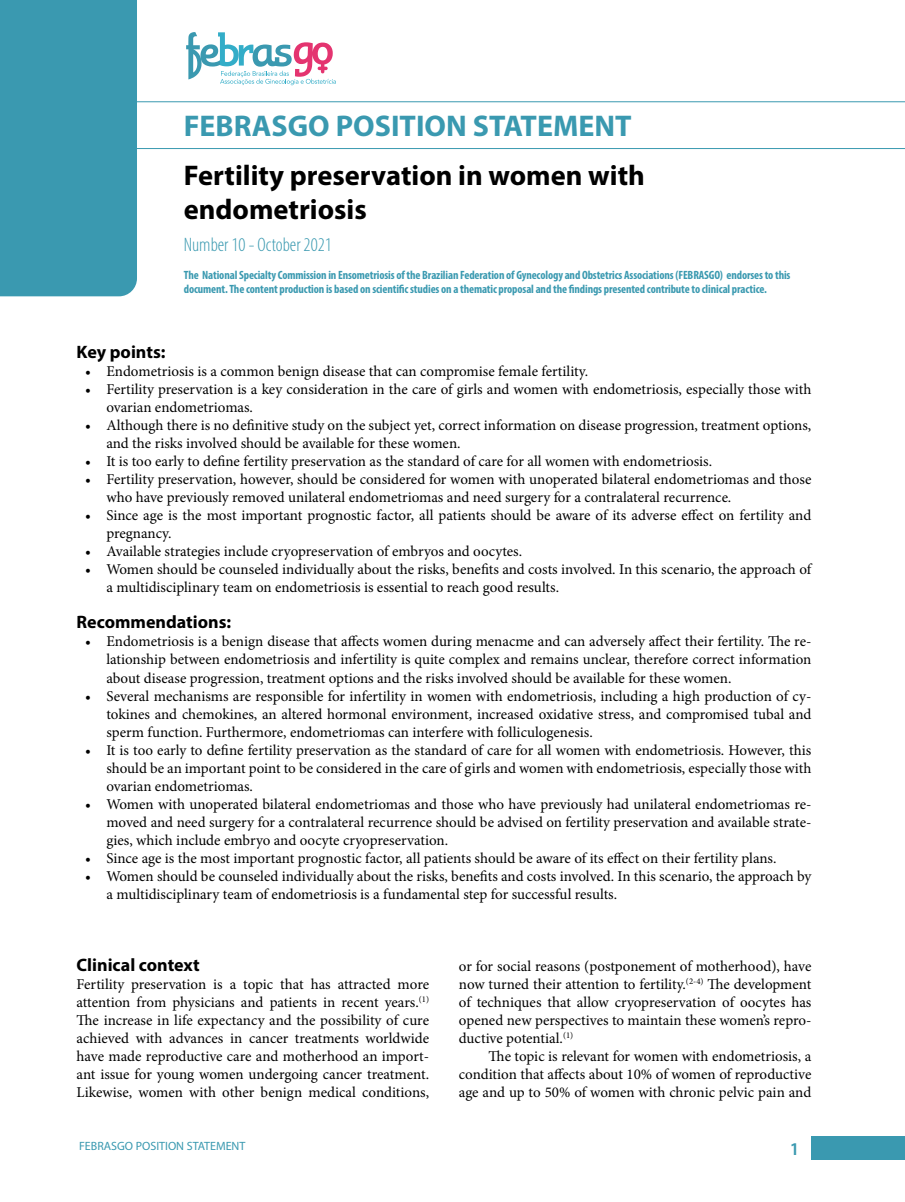
<style>
.page{position:relative;width:905px;height:1202px;background:#fff}
.page>*{position:absolute;margin:0;border:0;box-sizing:border-box;transform-origin:0 0}
.t1{font:700 30px "Myriad Pro";color:#3a99b0}
.t2{font:700 28.5px/34.2px "Myriad Pro";color:#000}
.t3{font:300 condensed 19.5px "Myriad Pro";color:#3a99b0}
.t4{font:700 18px "Myriad Pro";color:#000}
.t5{font:600 18px "Myriad Pro";color:#3a99b0}
.t6{font:15px/18px "Minion Pro";color:#000;text-align:justify}
.t7{font:700 condensed 12px/14.4px "Myriad Pro";letter-spacing:-.01em;color:#3a99b0}
.t8{font:12px "Myriad Pro";color:#3a99b0}
</style>
<div class="page">
<div style="left:811px;top:1135px;width:93px;height:23px;background:#3a99b0"></div>
<svg style="left:0;top:0;width:904px;height:296px"></svg>
<h1 class="t1" style="left:184px;top:106px;width:449px">FEBRASGO POSITION STATEMENT</h1>
<h2 class="t2" style="left:184px;top:157px;width:462px">Fertility preservation in women with endometriosis</h2>
<h3 class="t3" style="left:184px;top:233px;width:149px">Number 10 - October 2021</h3>
<p class="t7" style="left:184px;top:267px;width:608px">The National Specialty Commission in Ensometriosis of the Brazilian Federation of Gynecology and Obstetrics Associations (FEBRASGO) endorses to this document. The content production is based on scientific studies on a thematic proposal and the findings presented contribute to clinical practice.</p>
<p class="t4" style="left:77px;top:340px;width:90px">Key points:</p>
<p class="t6" style="left:85px;top:362px;width:504px">• Endometriosis is a common benign disease that can compromise female fertility.</p>
<p class="t6" style="left:106px;top:380px;width:706px;text-indent:-21px">• Fertility preservation is a key consideration in the care of girls and women with endometriosis, especially those with ovarian endometriomas.</p>
<p class="t6" style="left:106px;top:416px;width:706px;text-indent:-21px">• Although there is no definitive study on the subject yet, correct information on disease progression, treatment options, and the risks involved should be available for these women.</p>
<p class="t6" style="left:85px;top:452px;width:628px">• It is too early to define fertility preservation as the standard of care for all women with endometriosis.</p>
<p class="t6" style="left:106px;top:470px;width:706px;text-indent:-21px">• Fertility preservation, however, should be considered for women with unoperated bilateral endometriomas and those who have previously removed unilateral endometriomas and need surgery for a contralateral recurrence.</p>
<p class="t6" style="left:106px;top:506px;width:706px;text-indent:-21px">• Since age is the most important prognostic factor, all patients should be aware of its adverse effect on fertility and pregnancy.</p>
<p class="t6" style="left:85px;top:542px;width:438px">• Available strategies include cryopreservation of embryos and oocytes.</p>
<p class="t6" style="left:106px;top:560px;width:706px;text-indent:-21px">• Women should be counseled individually about the risks, benefits and costs involved. In this scenario, the approach of a multidisciplinary team on endometriosis is essential to reach good results.</p>
<p class="t4" style="left:77px;top:610px;width:156px">Recommendations:</p>
<p class="t6" style="left:106px;top:632px;width:706px;text-indent:-21px">• Endometriosis is a benign disease that affects women during menacme and can adversely affect their fertility. The re&shy;lationship between endometriosis and infertility is quite complex and remains unclear, therefore correct information about disease progression, treatment options and the risks involved should be available for these women.</p>
<p class="t6" style="left:106px;top:686px;width:706px;text-indent:-21px">• Several mechanisms are responsible for infertility in women with endometriosis, including a high production of cy&shy;tokines and chemokines, an altered hormonal environment, increased oxidative stress, and compromised tubal and sperm function. Furthermore, endometriomas can interfere with folliculogenesis.</p>
<p class="t6" style="left:106px;top:740px;width:706px;text-indent:-21px">• It is too early to define fertility preservation as the standard of care for all women with endometriosis. However, this should be an important point to be considered in the care of girls and women with endometriosis, especially those with ovarian endometriomas.</p>
<p class="t6" style="left:106px;top:794px;width:706px;text-indent:-21px">• Women with unoperated bilateral endometriomas and those who have previously had unilateral endometriomas re&shy;moved and need surgery for a contralateral recurrence should be advised on fertility preservation and available strate&shy;gies, which include embryo and oocyte cryopreservation.</p>
<p class="t6" style="left:85px;top:848px;width:692px">• Since age is the most important prognostic factor, all patients should be aware of its effect on their fertility plans.</p>
<p class="t6" style="left:106px;top:866px;width:706px;text-indent:-21px">• Women should be counseled individually about the risks, benefits and costs involved. In this scenario, the approach by a multidisciplinary team of endometriosis is a fundamental step for successful results.</p>
<p class="t4" style="left:77px;top:952px;width:125px">Clinical context</p>
<p class="t6" style="left:77px;top:974px;width:354px">Fertility preservation is a topic that has attracted more attention from physicians and patients in recent years.<sup>(1)<br></sup>The increase in life expectancy and the possibility of cure achieved with advances in cancer treatments worldwide have made reproductive care and motherhood an import&shy;ant issue for young women undergoing cancer treatment.<br>Likewise, women with other benign medical conditions,</p>
<p class="t6" style="left:459px;top:956px;width:354px">or for social reasons (postponement of motherhood), have now turned their attention to fertility.<sup>(2-4)</sup> The development of techniques that allow cryopreservation of oocytes has opened new perspectives to maintain these women’s repro&shy;ductive potential.<sup>(1)</sup></p>
<p class="t6" style="left:459px;top:1046px;width:354px;text-indent:30px">The topic is relevant for women with endometriosis, a condition that affects about 10% of women of reproductive age and up to 50% of women with chronic pelvic pain and</p>
<p class="t8" style="left:79px;top:1138px;width:168px">FEBRASGO POSITION STATEMENT</p>
<p class="t5" style="left:789px;top:1137px;width:11px">1</p>
</div>
